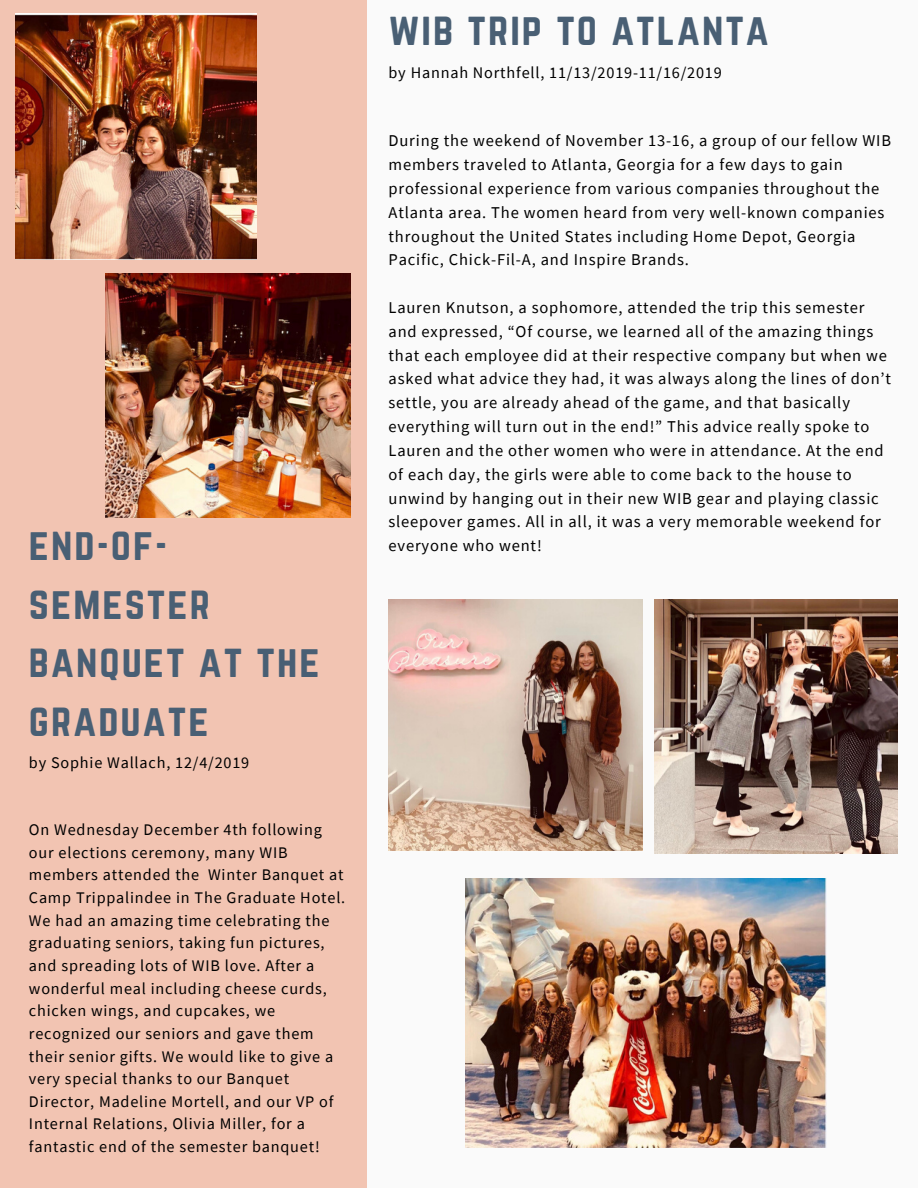
<style>
.page{position:relative;width:918px;height:1188px;background:#fafafa}
.page>*{position:absolute;margin:0;border:0;box-sizing:border-box;transform-origin:0 0}
.t1{font:40.5px/58.3px "Norwester";letter-spacing:.05em;color:#495f74}
.t2{font:16.5px/23.9px "Source Sans Pro";letter-spacing:.05em;color:#000}
.t3{font:16.2px/22.6px "Source Sans Pro";letter-spacing:.05em;color:#000}
</style>
<div class="page">
<div style="left:0;top:0;width:366px;height:1188px;background:#f2c4b2"></div>
<img style="left:465px;top:879px;width:361px;height:269px">
<img style="left:389px;top:600px;width:254px;height:250px">
<img style="left:655px;top:600px;width:243px;height:254px">
<img style="left:16px;top:13px;width:240px;height:247px">
<img style="left:106px;top:274px;width:244px;height:244px">
<h1 class="t1" style="left:29px;top:517px;width:292px">END-OF-<br>SEMESTER<br>BANQUET AT THE<br>GRADUATE</h1>
<p class="t3" style="left:29px;top:751px;width:222px">by Sophie Wallach, 12/4/2019</p>
<p class="t3" style="left:29px;top:818px;width:318px">On Wednesday December 4th following our elections ceremony, many WIB members attended the Winter Banquet at Camp Trippalindee in The Graduate Hotel.<br>We had an amazing time celebrating the graduating seniors, taking fun pictures, and spreading lots of WIB love. After a wonderful meal including cheese curds, chicken wings, and cupcakes, we recognized our seniors and gave them their senior gifts. We would like to give a very special thanks to our Banquet Director, Madeline Mortell, and our VP of Internal Relations, Olivia Miller, for a fantastic end of the semester banquet!</p>
<h1 class="t1" style="left:389px;top:2px;width:382px">WIB TRIP TO ATLANTA</h1>
<p class="t3" style="left:389px;top:60px;width:335px">by Hannah Northfell, 11/13/2019-11/16/2019</p>
<p class="t2" style="left:389px;top:128px;width:504px">During the weekend of November 13-16, a group of our fellow WIB members traveled to Atlanta, Georgia for a few days to gain professional experience from various companies throughout the Atlanta area. The women heard from very well-known companies throughout the United States including Home Depot, Georgia Pacific, Chick-Fil-A, and Inspire Brands.</p>
<p class="t2" style="left:389px;top:295px;width:504px">Lauren Knutson, a sophomore, attended the trip this semester and expressed, “Of course, we learned all of the amazing things that each employee did at their respective company but when we asked what advice they had, it was always along the lines of don’t settle, you are already ahead of the game, and that basically everything will turn out in the end!” This advice really spoke to Lauren and the other women who were in attendance. At the end of each day, the girls were able to come back to the house to unwind by hanging out in their new WIB gear and playing classic sleepover games. All in all, it was a very memorable weekend for everyone who went!</p>
</div>
